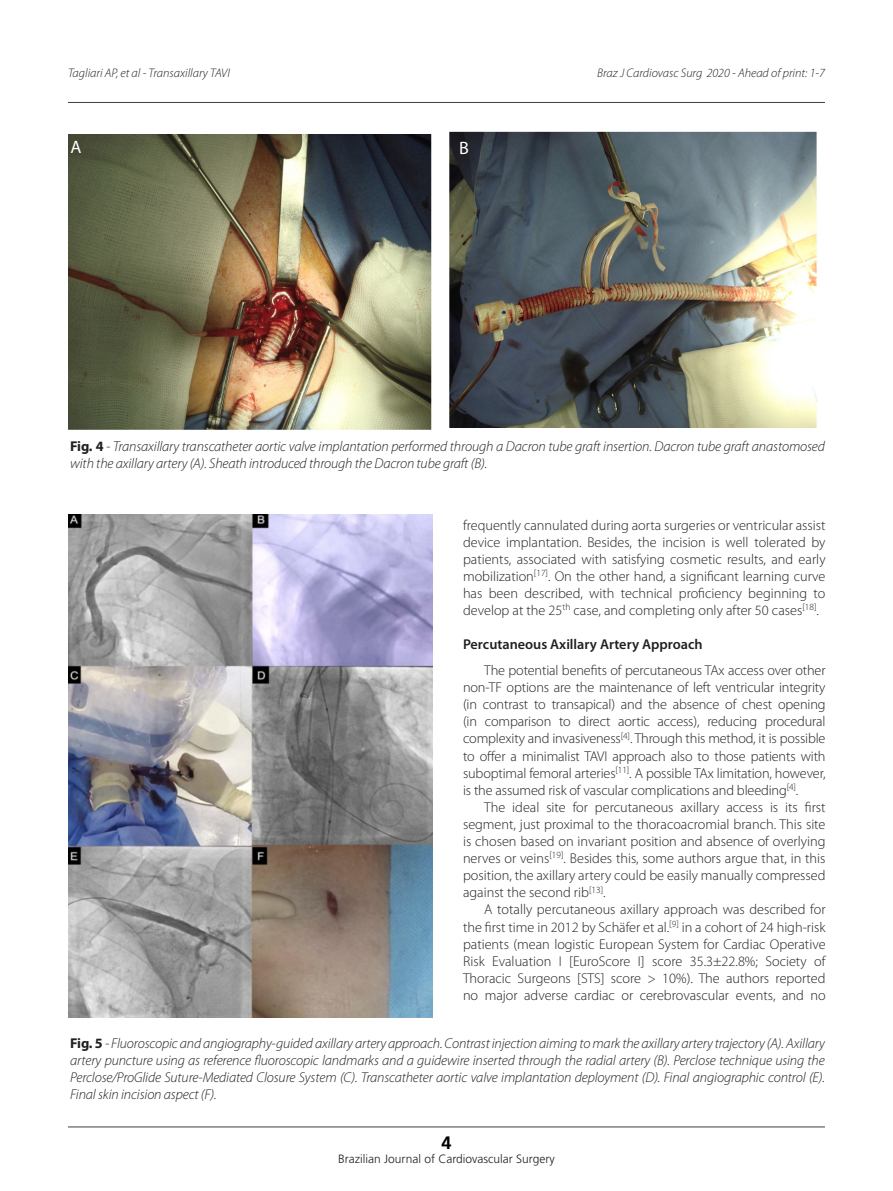
<style>
.page{position:relative;width:893px;height:1191px;background:#fff}
.page>*{position:absolute;margin:0;border:0;box-sizing:border-box;transform-origin:0 0}
.t1{font:18px "Myriad Pro";color:#fff}
.t2{font:700 18px "Frutiger";color:#000}
.Default{font:300 14.25px/17.1px "Myriad Pro";color:#231f20;text-align:justify}
.t3{font:italic 300 14.25px/17.1px "Myriad Pro";letter-spacing:-.01em;color:#231f20}
.Titulos_2{font:600 14.25px "Myriad Pro";color:#231f20}
.t4{font:italic 300 12.45px "Myriad Pro";color:#231f20}
.t5{font:300 12px "Frutiger";color:#231f20}
.s1{font-weight:700;font-style:normal}
</style>
<div class="page">
<hr style="left:68px;top:1126px;width:757px;height:1px;background:#3e3e3f">
<hr style="left:68px;top:102px;width:757px;height:1px;background:#3e3e3f">
<img style="left:68px;top:134px;width:364px;height:296px">
<img style="left:449px;top:132px;width:368px;height:296px">
<img style="left:68px;top:514px;width:364px;height:503px">
<p class="t4" style="left:68px;top:67px;width:163px">Tagliari AP, et al - Transaxillary TAVI</p>
<p class="t4" style="left:597px;top:67px;width:229px">Braz J Cardiovasc Surg 2020 - Ahead of print: 1-7</p>
<p class="t1" style="left:71px;top:137px;width:13px">A</p>
<p class="t1" style="left:459px;top:138px;width:11px">B</p>
<p class="t3" style="left:70px;top:438px;width:756px"><span class="s1">Fig. 4</span> - Transaxillary transcatheter aortic valve implantation performed through a Dacron tube graft insertion. Dacron tube graft anastomosed with the axillary artery (A). Sheath introduced through the Dacron tube graft (B).</p>
<p class="Default" style="left:463px;top:516px;width:364px">frequently cannulated during aorta surgeries or ventricular assist device implantation. Besides, the incision is well tolerated by patients, associated with satisfying cosmetic results, and early mobilization<sup>[17]</sup>. On the other hand, a significant learning curve has been described, with technical proficiency beginning to develop at the 25<sup>th</sup> case, and completing only after 50 cases<sup>[18]</sup>.</p>
<p class="Titulos_2" style="left:463px;top:636px;width:241px">Percutaneous Axillary Artery Approach</p>
<p class="Default" style="left:463px;top:662px;width:364px;text-indent:21px">The potential benefits of percutaneous TAx access over other non-TF options are the maintenance of left ventricular integrity (in contrast to transapical) and the absence of chest opening (in comparison to direct aortic access), reducing procedural complexity and invasiveness<sup>[4]</sup>. Through this method, it is possible to offer a minimalist TAVI approach also to those patients with suboptimal femoral arteries<sup>[11]</sup>. A possible TAx limitation, however, is the assumed risk of vascular complications and bleeding<sup>[4]</sup>.</p>
<p class="Default" style="left:463px;top:798px;width:364px;text-indent:21px">The ideal site for percutaneous axillary access is its first segment, just proximal to the thoracoacromial branch. This site is chosen based on invariant position and absence of overlying nerves or veins<sup>[19]</sup>. Besides this, some authors argue that, in this position, the axillary artery could be easily manually compressed against the second rib<sup>[13]</sup>.</p>
<p class="Default" style="left:463px;top:901px;width:364px;text-indent:21px">A totally percutaneous axillary approach was described for the first time in 2012 by Schäfer et al.<sup>[9]</sup> in a cohort of 24 high-risk patients (mean logistic European System for Cardiac Operative Risk Evaluation I [EuroScore I] score 35.3±22.8%; Society of Thoracic Surgeons [STS] score &gt; 10%). The authors reported no major adverse cardiac or cerebrovascular events, and no</p>
<p class="t3" style="left:70px;top:1035px;width:756px;text-align:justify"><span class="s1">Fig. 5</span> - Fluoroscopic and angiography-guided axillary artery approach. Contrast injection aiming to mark the axillary artery trajectory (A). Axillary artery puncture using as reference fluoroscopic landmarks and a guidewire inserted through the radial artery (B). Perclose technique using the Perclose/ProGlide Suture-Mediated Closure System (C). Transcatheter aortic valve implantation deployment (D). Final angiographic control (E).<br>Final skin incision aspect (F).</p>
<p class="t2" style="left:441px;top:1132px;width:12px">4</p>
<p class="t5" style="left:338px;top:1152px;width:218px">Brazilian Journal of Cardiovascular Surgery</p>
</div>
